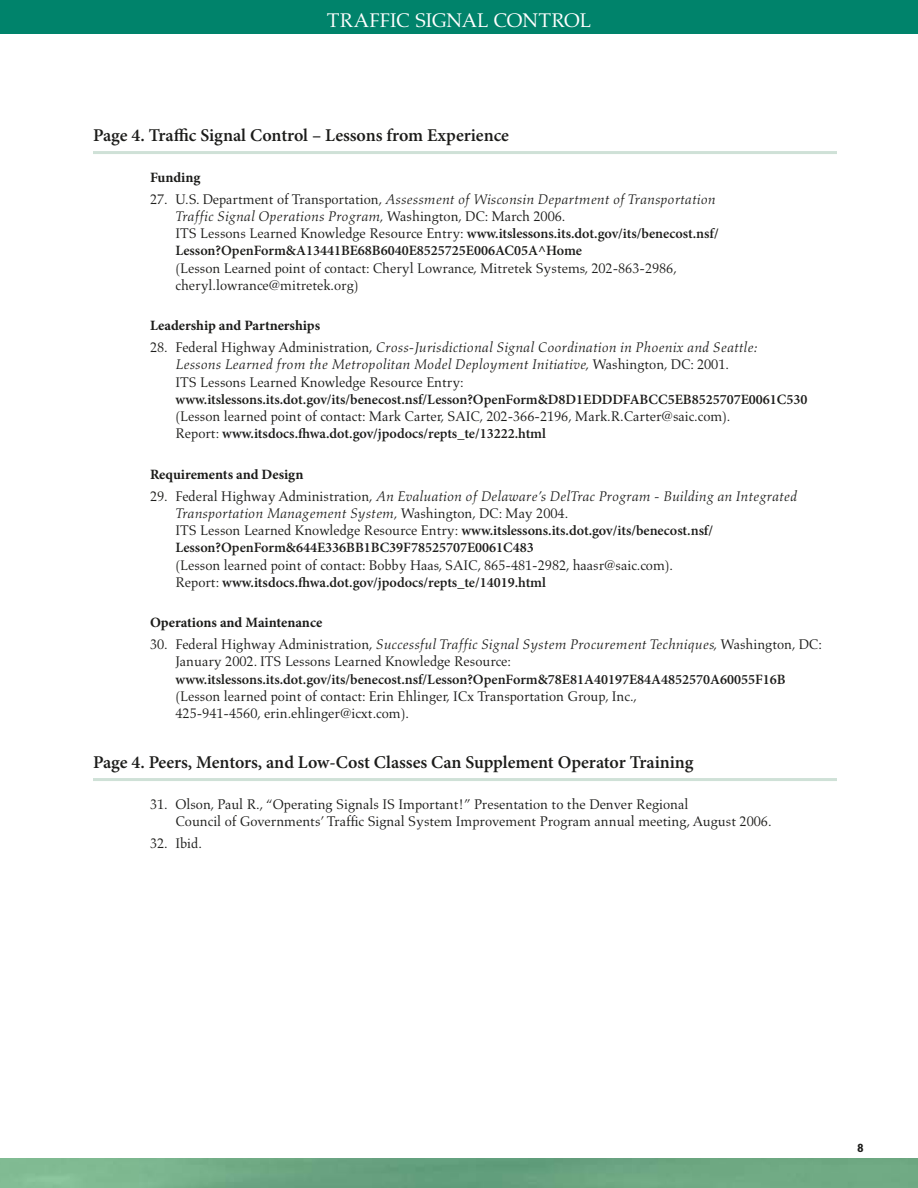
<style>
.page{position:relative;width:918px;height:1188px;background:#fff}
.page>*{position:absolute;margin:0;border:0;box-sizing:border-box;transform-origin:0 0}
.t1{font:20.1px "Aldus LT Std";letter-spacing:-.035em;color:#fff;scale:1.04 1}
.t2{font:600 18px "Minion Pro";letter-spacing:-.005em;color:#1c1c1a}
.t3{font:14.25px/17.2px "Aldus LT Std";color:#1c1c1a}
.t4{font:600 14.25px/17.2px "Minion Pro";color:#1c1c1a}
.t5{font:italic 14.25px/17.2px "Aldus LT Std";color:#1c1c1a}
.t6{font:700 14.25px "Minion Pro";color:#1c1c1a}
.s1{font-style:normal}
.s2{font-family:"Aldus LT Std";font-weight:400}
.s3{font-style:italic}
</style>
<div class="page">
<img style="left:0;top:1158px;width:918px;height:30px">
<div style="left:0;top:0;width:918px;height:34px;background:#00836b"></div>
<hr style="left:93px;top:151px;width:744px;height:3px;background:#cfe1d7">
<hr style="left:93px;top:778px;width:744px;height:3px;background:#cfe1d7">
<h1 class="t1" style="left:327px;top:9px;width:256px">TRAFFIC SIGNAL CONTROL</h1>
<p class="t2" style="left:93px;top:125px;width:418px">Page 4. Traffic Signal Control – Lessons from Experience</p>
<p class="t6" style="left:150px;top:167px;width:52px">Funding</p>
<p class="t5" style="left:175px;top:190px;width:542px;text-indent:-25px"><span class="s1">27. U.S. Department of Transportation,</span> Assessment of Wisconsin Department of Transportation<br>Traffic Signal Operations Program, <span class="s1">Washington, DC: March 2006.</span></p>
<p class="t4" style="left:175px;top:225px;width:545px"><span class="s2">ITS Lessons Learned Knowledge Resource Entry:</span> www.itslessons.its.dot.gov/its/benecost.nsf/<br>Lesson?OpenForm&amp;A13441BE68B6040E8525725E006AC05A^Home</p>
<p class="t3" style="left:175px;top:259px;width:503px">(Lesson Learned point of contact: Cheryl Lowrance, Mitretek Systems, 202-863-2986, cheryl.lowrance@mitretek.org)</p>
<p class="t6" style="left:150px;top:316px;width:172px">Leadership and Partnerships</p>
<p class="t5" style="left:175px;top:339px;width:583px;text-indent:-25px"><span class="s1">28. Federal Highway Administration,</span> Cross-Jurisdictional Signal Coordination in Phoenix and Seattle:<br>Lessons Learned from the Metropolitan Model Deployment Initiative, <span class="s1">Washington, DC: 2001.<br>ITS Lessons Learned Knowledge Resource Entry:</span></p>
<p class="t4" style="left:176px;top:391px;width:633px">www.itslessons.its.dot.gov/its/benecost.nsf/Lesson?OpenForm&amp;D8D1EDDDFABCC5EB8525707E0061C530</p>
<p class="t3" style="left:175px;top:408px;width:557px">(Lesson learned point of contact: Mark Carter, SAIC, 202-366-2196, Mark.R.Carter@saic.com).</p>
<p class="t4" style="left:175px;top:426px;width:372px"><span class="s2">Report:</span> www.itsdocs.fhwa.dot.gov/jpodocs/repts_te/13222.html</p>
<p class="t6" style="left:150px;top:464px;width:155px">Requirements and Design</p>
<p class="t5" style="left:175px;top:487px;width:623px;text-indent:-25px"><span class="s1">29. Federal Highway Administration,</span> An Evaluation of Delaware’s DelTrac Program - Building an Integrated<br>Transportation Management System, <span class="s1">Washington, DC: May 2004.</span></p>
<p class="t4" style="left:175px;top:522px;width:539px"><span class="s2">ITS Lesson Learned Knowledge Resource Entry:</span> www.itslessons.its.dot.gov/its/benecost.nsf/<br>Lesson?OpenForm&amp;644E336BB1BC39F78525707E0061C483</p>
<p class="t3" style="left:175px;top:556px;width:499px">(Lesson learned point of contact: Bobby Haas, SAIC, 865-481-2982, haasr@saic.com).</p>
<p class="t4" style="left:175px;top:574px;width:372px"><span class="s2">Report:</span> www.itsdocs.fhwa.dot.gov/jpodocs/repts_te/14019.html</p>
<p class="t6" style="left:150px;top:613px;width:174px">Operations and Maintenance</p>
<p class="t3" style="left:175px;top:636px;width:648px;text-indent:-25px">30. Federal Highway Administration, <span class="s3">Successful Traffic Signal System Procurement Techniques,</span> Washington, DC:<br>January 2002. ITS Lessons Learned Knowledge Resource:</p>
<p class="t4" style="left:176px;top:671px;width:612px">www.itslessons.its.dot.gov/its/benecost.nsf/Lesson?OpenForm&amp;78E81A40197E84A4852570A60055F16B</p>
<p class="t3" style="left:175px;top:688px;width:463px">(Lesson learned point of contact: Erin Ehlinger, ICx Transportation Group, Inc.,<br>425-941-4560, erin.ehlinger@icxt.com).</p>
<p class="t2" style="left:93px;top:752px;width:602px">Page 4. Peers, Mentors, and Low-Cost Classes Can Supplement Operator Training</p>
<p class="t3" style="left:175px;top:796px;width:598px;text-indent:-25px">31. Olson, Paul R., “Operating Signals IS Important!” Presentation to the Denver Regional<br>Council of Governments’ Traffic Signal System Improvement Program annual meeting, August 2006.</p>
<p class="t3" style="left:150px;top:835px;width:53px">32. Ibid.</p>
</div>
